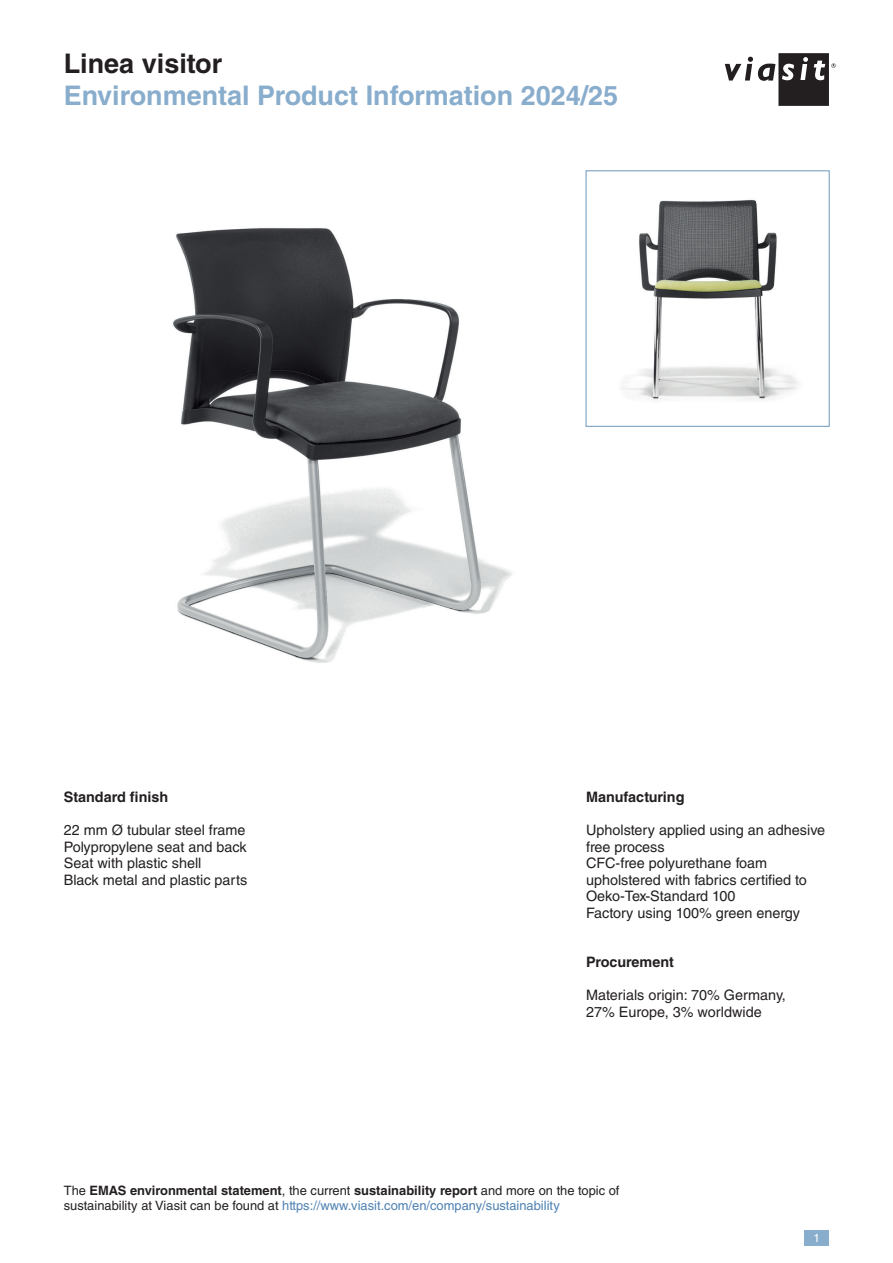
<style>
.page{position:relative;width:893px;height:1263px;background:#fff}
.page>*{position:absolute;margin:0;border:0;box-sizing:border-box;transform-origin:0 0}
.t1{font:700 27px "Helvetica LT Std";color:#89adcc}
.t2{font:700 27px "Helvetica LT Std";color:#231f20}
.t3{font:14.4px/16.5px "Helvetica LT Std";color:#231f20}
.t4{font:700 14.4px "Helvetica LT Std";color:#231f20}
.t5{font:12.9px/15px "Helvetica LT Std";color:#231f20}
.t6{font:11.7px "Helvetica LT Std";color:#fff}
.s1{font-weight:700}
.s2{color:#4d81b2}
</style>
<div class="page">
<svg style="left:725px;top:53px;width:111px;height:53px"></svg>
<div style="left:805px;top:1230px;width:24px;height:16px;background:#89adcc"></div>
<img style="left:173px;top:228px;width:339px;height:435px">
<img style="left:621px;top:199px;width:177px;height:202px">
<h1 class="t2" style="left:64px;top:47px;width:160px">Linea visitor</h1>
<h1 class="t1" style="left:64px;top:79px;width:556px">Environmental Product Information 2024/25</h1>
<p class="t4" style="left:64px;top:788px;width:106px">Standard finish</p>
<p class="t3" style="left:64px;top:822px;width:185px">22 mm Ø tubular steel frame<br>Polypropylene seat and back<br>Seat with plastic shell<br>Black metal and plastic parts</p>
<p class="t4" style="left:586px;top:788px;width:100px">Manufacturing</p>
<p class="t3" style="left:586px;top:822px;width:241px">Upholstery applied using an adhesive free process<br>CFC-free polyurethane foam upholstered with fabrics certified to<br>Oeko-Tex-Standard 100<br>Factory using 100% green energy</p>
<p class="t4" style="left:586px;top:953px;width:89px">Procurement</p>
<p class="t3" style="left:586px;top:987px;width:201px">Materials origin: 70% Germany,<br>27% Europe, 3% worldwide</p>
<p class="t5" style="left:64px;top:1183px;width:557px">The <span class="s1">EMAS environmental statement</span>, the current <span class="s1">sustainability report</span> and more on the topic of sustainability at Viasit can be found at <span class="s2">https://www.viasit.com/en/company/sustainability</span></p>
<p class="t6" style="left:814px;top:1231px;width:8px">1</p>
</div>
